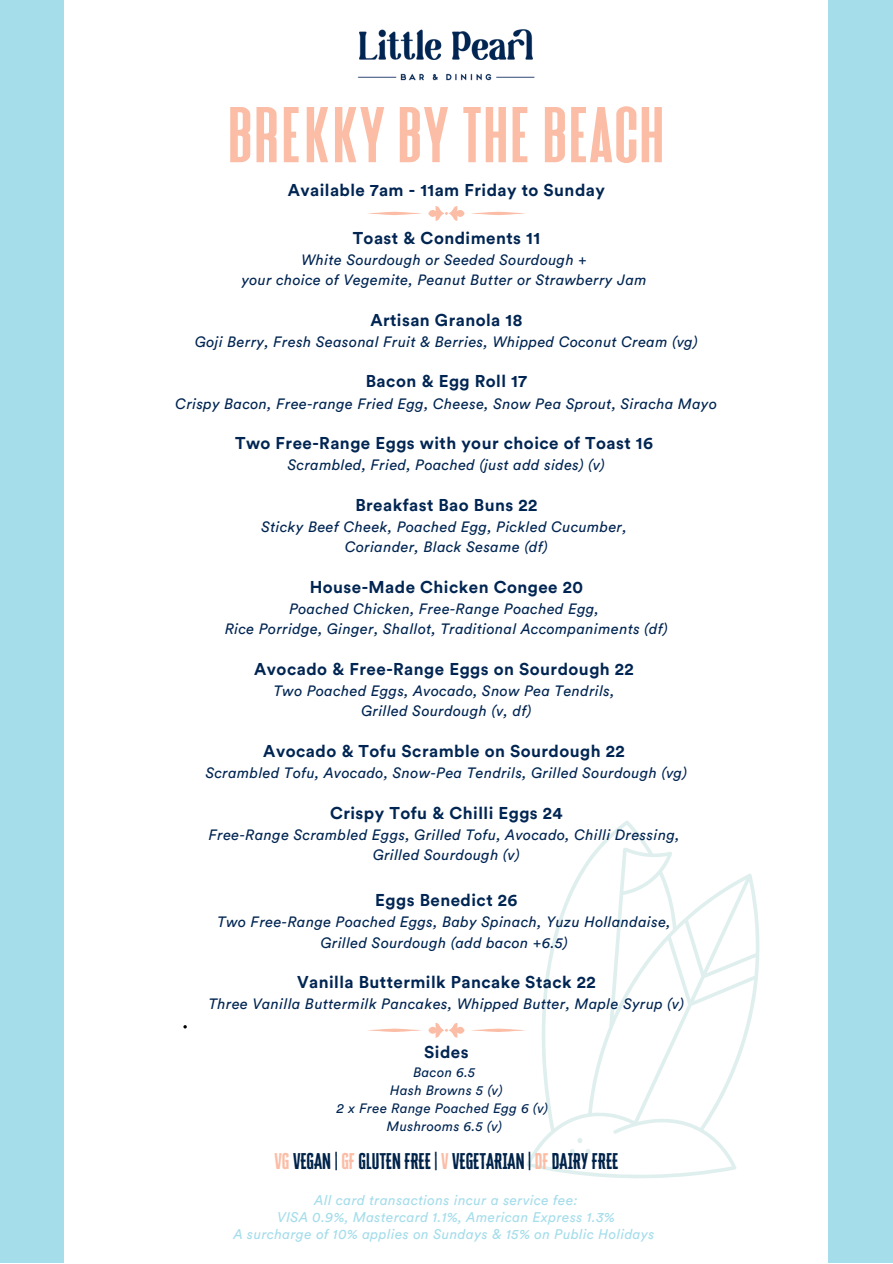
<style>
.page{position:relative;width:893px;height:1264px;background:#fff}
.page>*{position:absolute;margin:0;border:0;box-sizing:border-box;transform-origin:0 0}
.t1{font:60.3px "Serrona Sans";color:#fbbda6}
.t2{font:18.45px "Cheddar Gothic Sans";color:#00234a}
.t3{font:700 16.95px "Circular Std";letter-spacing:.025em;color:#002552}
.t4{font:italic 14.85px "Circular Std";letter-spacing:.025em;color:#002552}
.t5{font:italic 13.8px "Circular Std";letter-spacing:.03em;color:#a5ddeb}
.t6{font:italic 13.5px "Circular Std";letter-spacing:.025em;color:#002552}
.s1{color:#fbbda6}
</style>
<div class="page">
<img style="left:358px;top:29px;width:177px;height:52px">
<div style="left:828px;top:0;width:64px;height:1262px;background:#a5ddeb"></div>
<div style="left:0;top:0;width:64px;height:1262px;background:#a5ddeb"></div>
<svg style="left:526px;top:821px;width:233px;height:358px"></svg>
<svg style="left:183px;top:1025px;width:4px;height:3px"></svg>
<svg style="left:368px;top:1023px;width:157px;height:15px"></svg>
<svg style="left:368px;top:206px;width:157px;height:15px"></svg>
<p class="t1" style="left:228px;top:105px;width:438px">BREKKY BY THE BEACH</p>
<p class="t3" style="left:288px;top:183px;width:319px">Available 7am - 11am Friday to Sunday</p>
<p class="t3" style="left:352px;top:230px;width:189px">Toast &amp; Condiments 11</p>
<p class="t4" style="left:301px;top:253px;width:287px">White Sourdough or Seeded Sourdough +</p>
<p class="t4" style="left:242px;top:273px;width:406px">your choice of Vegemite, Peanut Butter or Strawberry Jam</p>
<p class="t3" style="left:370px;top:312px;width:153px">Artisan Granola 18</p>
<p class="t4" style="left:195px;top:335px;width:504px">Goji Berry, Fresh Seasonal Fruit &amp; Berries, Whipped Coconut Cream (vg)</p>
<p class="t3" style="left:366px;top:373px;width:162px">Bacon &amp; Egg Roll 17</p>
<p class="t4" style="left:176px;top:396px;width:543px">Crispy Bacon, Free-range Fried Egg, Cheese, Snow Pea Sprout, Siracha Mayo</p>
<p class="t3" style="left:235px;top:435px;width:419px">Two Free-Range Eggs with your choice of Toast 16</p>
<p class="t4" style="left:288px;top:458px;width:318px">Scrambled, Fried, Poached (just add sides) (v)</p>
<p class="t3" style="left:355px;top:497px;width:183px">Breakfast Bao Buns 22</p>
<p class="t4" style="left:261px;top:520px;width:367px">Sticky Beef Cheek, Poached Egg, Pickled Cucumber,</p>
<p class="t4" style="left:345px;top:540px;width:204px">Coriander, Black Sesame (df)</p>
<p class="t3" style="left:309px;top:579px;width:275px">House-Made Chicken Congee 20</p>
<p class="t4" style="left:289px;top:602px;width:311px">Poached Chicken, Free-Range Poached Egg,</p>
<p class="t4" style="left:225px;top:622px;width:444px">Rice Porridge, Ginger, Shallot, Traditional Accompaniments (df)</p>
<p class="t3" style="left:254px;top:661px;width:381px">Avocado &amp; Free-Range Eggs on Sourdough 22</p>
<p class="t4" style="left:274px;top:684px;width:342px">Two Poached Eggs, Avocado, Snow Pea Tendrils,</p>
<p class="t4" style="left:361px;top:704px;width:171px">Grilled Sourdough (v, df)</p>
<p class="t3" style="left:263px;top:743px;width:363px">Avocado &amp; Tofu Scramble on Sourdough 22</p>
<p class="t4" style="left:206px;top:766px;width:482px">Scrambled Tofu, Avocado, Snow-Pea Tendrils, Grilled Sourdough (vg)</p>
<p class="t3" style="left:330px;top:804px;width:234px">Crispy Tofu &amp; Chilli Eggs 24</p>
<p class="t4" style="left:209px;top:827px;width:472px">Free-Range Scrambled Eggs, Grilled Tofu, Avocado, Chilli Dressing,</p>
<p class="t4" style="left:373px;top:848px;width:148px">Grilled Sourdough (v)</p>
<p class="t3" style="left:375px;top:892px;width:143px">Eggs Benedict 26</p>
<p class="t4" style="left:218px;top:915px;width:454px">Two Free-Range Poached Eggs, Baby Spinach, Yuzu Hollandaise,</p>
<p class="t4" style="left:321px;top:935px;width:248px">Grilled Sourdough (add bacon +6.5)</p>
<p class="t3" style="left:297px;top:974px;width:300px">Vanilla Buttermilk Pancake Stack 22</p>
<p class="t4" style="left:209px;top:997px;width:476px">Three Vanilla Buttermilk Pancakes, Whipped Butter, Maple Syrup (v)</p>
<p class="t3" style="left:424px;top:1043px;width:46px">Sides</p>
<p class="t6" style="left:413px;top:1065px;width:63px">Bacon 6.5</p>
<p class="t6" style="left:390px;top:1083px;width:114px">Hash Browns 5 (v)</p>
<p class="t6" style="left:337px;top:1101px;width:213px">2 x Free Range Poached Egg 6 (v)</p>
<p class="t6" style="left:387px;top:1119px;width:117px">Mushrooms 6.5 (v)</p>
<p class="t2" style="left:274px;top:1152px;width:345px"><span class="s1">VG</span> VEGAN | <span class="s1">GF</span> GLUTEN FREE | <span class="s1">V</span> VEGETARIAN | <span class="s1">DF</span> DAIRY FREE</p>
<p class="t5" style="left:314px;top:1194px;width:265px">All card transactions incur a service fee:</p>
<p class="t5" style="left:277px;top:1210px;width:339px">VISA 0.9%, Mastercard 1.1%, American Express 1.3%</p>
<p class="t5" style="left:234px;top:1227px;width:422px">A surcharge of 10% applies on Sundays &amp; 15% on Public Holidays</p>
</div>
